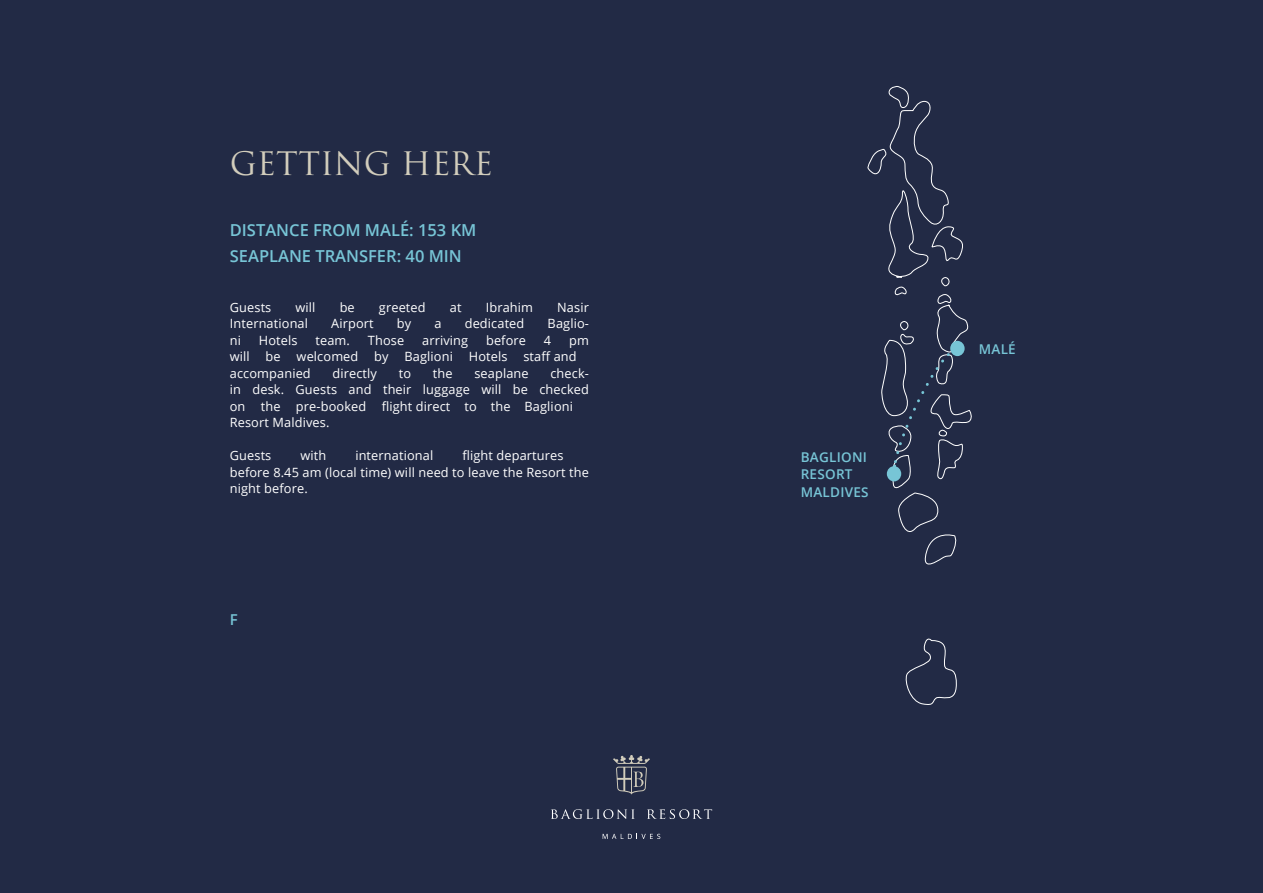
<style>
.page{position:relative;width:1263px;height:893px;background:#222a45}
.page>*{position:absolute;margin:0;border:0;box-sizing:border-box;transform-origin:0 0}
.t1{font:31.5px "Trajan Pro 3";color:#d2cdbc}
.t2{font:600 16.5px/25.7px "Open Sans";color:#77c5d6}
.t3{font:600 15px "Open Sans";color:#77c5d6}
.t4{font:600 13.5px/17.7px "Open Sans";letter-spacing:.02em;color:#77c5d6}
.t5{font:12.75px/16.5px "Open Sans";letter-spacing:.01em;color:#fff}
</style>
<div class="page">
<svg style="left:867px;top:86px;width:105px;height:619px"></svg>
<div style="left:950px;top:341px;width:15px;height:15px;background:#77c5d6;border-radius:50%"></div>
<div style="left:887px;top:466px;width:14px;height:15px;background:#77c5d6;border-radius:50%"></div>
<svg style="left:892px;top:350px;width:60px;height:119px"></svg>
<svg style="left:613px;top:755px;width:37px;height:39px"></svg>
<svg style="left:551px;top:809px;width:84px;height:10px"></svg>
<svg style="left:647px;top:809px;width:65px;height:10px"></svg>
<svg style="left:603px;top:834px;width:57px;height:5px"></svg>
<h1 class="t1" style="left:230px;top:142px;width:265px">GETTING HERE</h1>
<p class="t2" style="left:230px;top:217px;width:248px">DISTANCE FROM MALÉ: 153 KM<br>SEAPLANE TRANSFER: 40 MIN</p>
<p class="t5" style="left:230px;top:299px;width:43px">Guests</p>
<p class="t5" style="left:296px;top:299px;width:21px">will</p>
<p class="t5" style="left:340px;top:299px;width:17px">be</p>
<p class="t5" style="left:379px;top:299px;width:48px">greeted</p>
<p class="t5" style="left:450px;top:299px;width:13px">at</p>
<p class="t5" style="left:486px;top:299px;width:49px">Ibrahim</p>
<p class="t5" style="left:557px;top:299px;width:33px">Nasir</p>
<p class="t5" style="left:230px;top:315px;width:80px">International</p>
<p class="t5" style="left:331px;top:315px;width:44px">Airport</p>
<p class="t5" style="left:397px;top:315px;width:16px">by</p>
<p class="t5" style="left:434px;top:315px;width:9px">a</p>
<p class="t5" style="left:465px;top:315px;width:61px">dedicated</p>
<p class="t5" style="left:548px;top:315px;width:43px">Baglio-</p>
<p class="t5" style="left:230px;top:332px;width:13px">ni</p>
<p class="t5" style="left:259px;top:332px;width:40px">Hotels</p>
<p class="t5" style="left:315px;top:332px;width:36px">team.</p>
<p class="t5" style="left:368px;top:332px;width:38px">Those</p>
<p class="t5" style="left:422px;top:332px;width:48px">arriving</p>
<p class="t5" style="left:486px;top:332px;width:41px">before</p>
<p class="t5" style="left:544px;top:332px;width:9px">4</p>
<p class="t5" style="left:230px;top:332px;width:361px;text-indent:339px">pm will be welcomed by Baglioni Hotels staff and accompanied</p>
<p class="t5" style="left:230px;top:365px;width:361px;text-indent:321px">check&shy;in desk. Guests and their luggage will be checked on the pre-booked flight direct to the Baglioni<br>Resort Maldives.</p>
<p class="t5" style="left:230px;top:447px;width:43px">Guests</p>
<p class="t5" style="left:300px;top:447px;width:27px">with</p>
<p class="t5" style="left:355px;top:447px;width:79px">international</p>
<p class="t5" style="left:333px;top:365px;width:46px">directly</p>
<p class="t5" style="left:399px;top:365px;width:14px">to</p>
<p class="t5" style="left:433px;top:365px;width:21px">the</p>
<p class="t5" style="left:474px;top:365px;width:56px">seaplane</p>
<p class="t5" style="left:230px;top:447px;width:361px;text-indent:232px">flight departures before 8.45 am (local time) will need to leave the Resort the night before.</p>
<p class="t3" style="left:230px;top:610px;width:9px">F</p>
<p class="t4" style="left:801px;top:448px;width:69px">BAGLIONI<br>RESORT<br>MALDIVES</p>
<p class="t4" style="left:979px;top:340px;width:39px">MALÉ</p>
</div>
